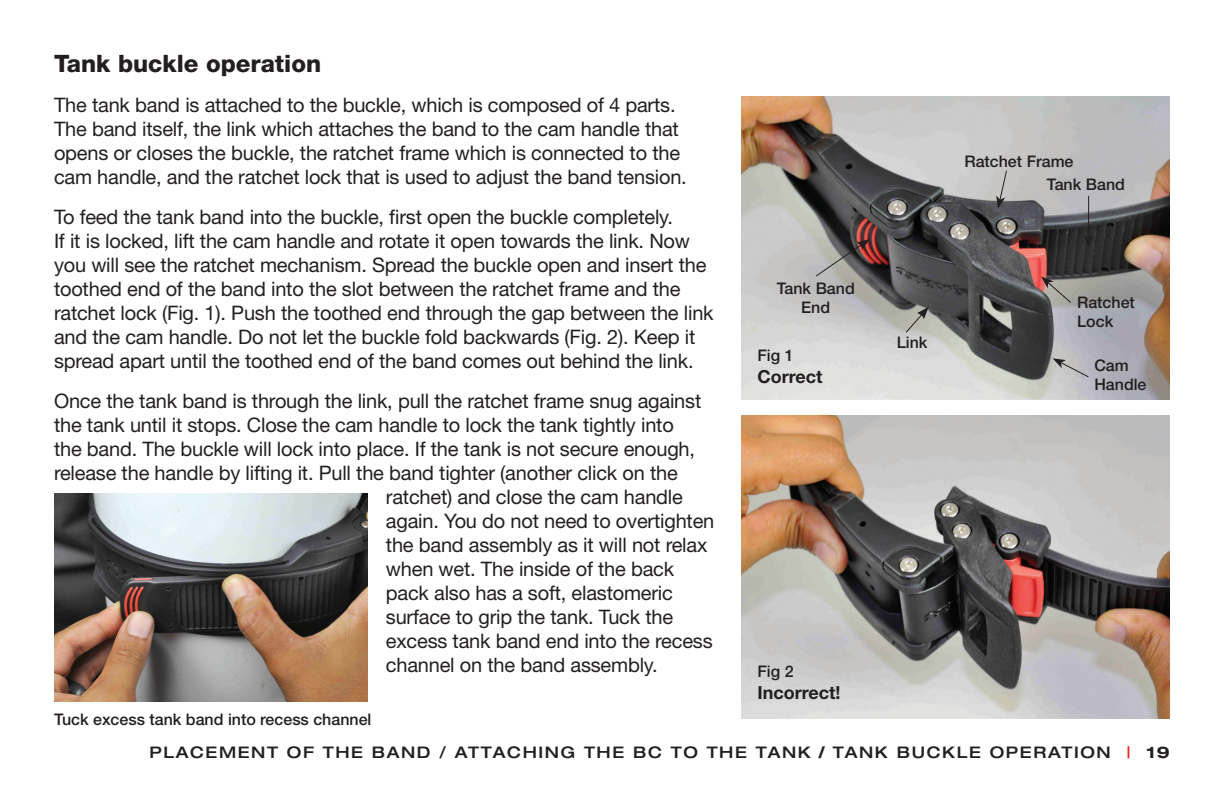
<style>
.page{position:relative;width:1224px;height:792px;background:#fff}
.page>*{position:absolute;margin:0;border:0;box-sizing:border-box;transform-origin:0 0}
.t1{font:800 24px "Helvetica Neue";color:#231f20}
.t2{font:20px/24px "Helvetica Neue";letter-spacing:-.01em;color:#231f20}
.t3{font:700 18px "Helvetica Neue";color:#231f20}
.t4{font:500 16px/19.2px "Helvetica Neue";color:#231f20;text-align:center}
.t5{font:500 expanded 16px "Helvetica Neue";letter-spacing:.1em;color:#231f20}
.s1{font-weight:800;font-stretch:normal}
.s2{color:#ee1d23}
.s3{font-weight:700}
</style>
<div class="page">
<img style="left:742px;top:416px;width:428px;height:303px">
<img style="left:742px;top:97px;width:428px;height:302px">
<img style="left:54px;top:494px;width:314px;height:208px">
<svg style="left:815px;top:239px;width:55px;height:38px"></svg>
<svg style="left:905px;top:307px;width:24px;height:27px"></svg>
<svg style="left:1053px;top:358px;width:37px;height:20px"></svg>
<svg style="left:996px;top:170px;width:12px;height:39px"></svg>
<svg style="left:1041px;top:277px;width:31px;height:27px"></svg>
<hr style="left:1088px;top:196px;width:1px;height:42px;background:#231f20">
<svg style="left:1084px;top:235px;width:9px;height:13px"></svg>
<p class="t1" style="left:54px;top:50px;width:269px">Tank buckle operation</p>
<p class="t2" style="left:54px;top:93px;width:623px">The tank band is attached to the buckle, which is composed of 4 parts.</p>
<p class="t2" style="left:54px;top:117px;width:634px">The band itself, the link which attaches the band to the cam handle that opens or closes the buckle, the ratchet frame which is connected to the cam handle, and the ratchet lock that is used to adjust the band tension.</p>
<p class="t2" style="left:54px;top:205px;width:621px">To feed the tank band into the buckle, first open the buckle completely.</p>
<p class="t2" style="left:54px;top:229px;width:661px">If it is locked, lift the cam handle and rotate it open towards the link. Now you will see the ratchet mechanism. Spread the buckle open and insert the toothed end of the band into the slot between the ratchet frame and the ratchet lock (Fig. 1). Push the toothed end through the gap between the link and the cam handle. Do not let the buckle fold backwards (Fig. 2). Keep it spread apart until the toothed end of the band comes out behind the link.</p>
<p class="t2" style="left:54px;top:389px;width:649px">Once the tank band is through the link, pull the ratchet frame snug against</p>
<p class="t2" style="left:54px;top:413px;width:621px">the tank until it stops. Close the cam handle to lock the tank tightly into</p>
<p class="t2" style="left:54px;top:437px;width:643px">the band. The buckle will lock into place. If the tank is not secure enough,</p>
<p class="t2" style="left:54px;top:461px;width:625px">release the handle by lifting it. Pull the band tighter (another click on the</p>
<p class="t2" style="left:386px;top:485px;width:299px">ratchet) and close the cam handle</p>
<p class="t2" style="left:386px;top:509px;width:330px">again. You do not need to overtighten</p>
<p class="t2" style="left:386px;top:533px;width:323px">the band assembly as it will not relax</p>
<p class="t2" style="left:386px;top:557px;width:290px">when wet. The inside of the back</p>
<p class="t2" style="left:386px;top:581px;width:288px">pack also has a soft, elastomeric</p>
<p class="t2" style="left:386px;top:605px;width:289px">surface to grip the tank. Tuck the</p>
<p class="t2" style="left:386px;top:629px;width:328px">excess tank band end into the recess</p>
<p class="t2" style="left:386px;top:653px;width:273px">channel on the band assembly.</p>
<p class="t4" style="left:777px;top:279px;width:80px">Tank Band<br>End</p>
<p class="t4" style="left:757px;top:345px;width:38px">Fig 1</p>
<p class="t3" style="left:757px;top:365px;width:67px">Correct</p>
<p class="t4" style="left:964px;top:151px;width:111px">Ratchet Frame</p>
<p class="t4" style="left:1047px;top:174px;width:80px">Tank Band</p>
<p class="t4" style="left:897px;top:332px;width:32px">Link</p>
<p class="t4" style="left:1077px;top:292px;width:59px;text-align:left">Ratchet<br>Lock</p>
<p class="t4" style="left:1094px;top:355px;width:36px">Cam</p>
<p class="t4" style="left:1094px;top:375px;width:54px">Handle</p>
<p class="t4" style="left:757px;top:662px;width:38px">Fig 2</p>
<p class="t3" style="left:757px;top:681px;width:84px">Incorrect!</p>
<p class="t4" style="left:54px;top:709px;width:319px">Tuck excess tank band into recess channel</p>
<p class="t5" style="left:149px;top:743px;width:1022px">PLACEMENT OF THE BAND / ATTACHING THE BC TO THE TANK <span class="s1">/</span> TANK BUCKLE OPERATION <span class="s2">|</span> <span class="s3">19</span></p>
</div>
